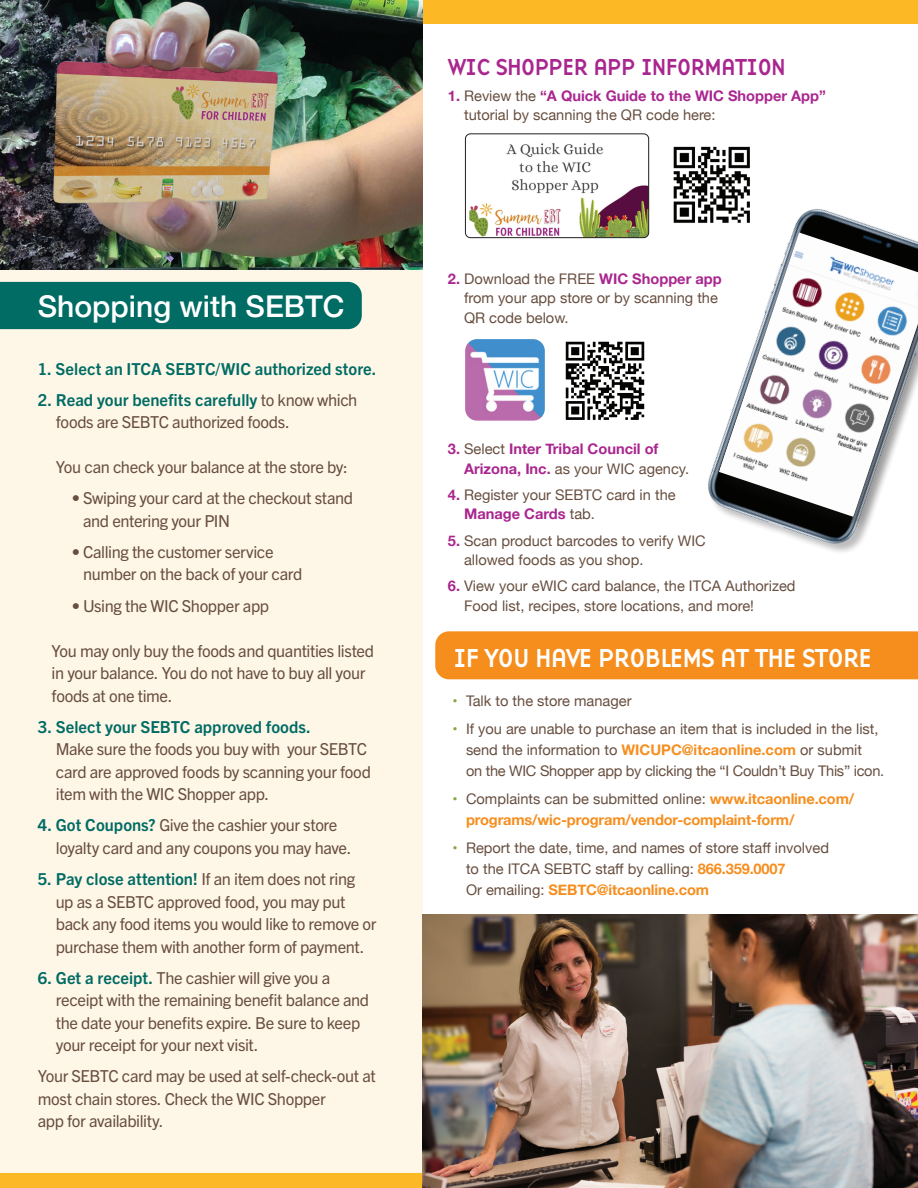
<style>
.page{position:relative;width:918px;height:1188px;background:#fff}
.page>*{position:absolute;margin:0;border:0;box-sizing:border-box;transform-origin:0 0}
.t1{font:500 30px "Helvetica Neue";color:#fff}
.t2{font:27px "Base 9 Sans OT";letter-spacing:-.09em;color:#fff}
.t3{font:24px "Base 9 Sans OT";letter-spacing:-.09em;color:#a9268f}
.t4{font:16.5px/22.5px "Trade Gothic Next LT Pro";letter-spacing:-.025em;color:#674e3f}
.t5{font:700 16.5px "Trade Gothic Next LT Pro";color:#006c64}
.t6{font:14.7px/19.5px "Helvetica Neue";color:#674e3f}
.t7{font:700 14.7px/21px "Helvetica Neue";letter-spacing:-.01em;color:#f68e1e}
.t8{font:700 14.7px/19.5px "Helvetica Neue";color:#a9268f}
.s1{font-weight:700;color:#006c64}
.s2{font-weight:700;color:#a9268f}
.s3{font-weight:400;color:#674e3f}
.s4{color:#85a63f}
.s5{font-weight:700;color:#f68e1e}
.s6{font-weight:400;color:#85a63f}
</style>
<div class="page">
<div style="left:0;top:22px;width:422px;height:1166px;background:#fef6e7"></div>
<div style="left:0;top:1174px;width:918px;height:14px;background:#fcb825"></div>
<img style="left:465px;top:339px;width:80px;height:82px">
<img style="left:469px;top:134px;width:180px;height:104px">
<div style="left:465px;top:134px;width:184px;height:104px;border:1px solid #231f20;border-radius:5px"></div>
<div style="left:0;top:282px;width:362px;height:47px;background:#006c64"></div>
<div style="left:435px;top:631px;width:483px;height:48px;background:#f68e1e"></div>
<img style="left:422px;top:914px;width:496px;height:274px">
<div style="left:0;top:0;width:918px;height:23px;background:#fcb825"></div>
<img style="left:565px;top:341px;width:80px;height:79px">
<img style="left:673px;top:146px;width:77px;height:77px">
<img style="left:692px;top:189px;width:192px;height:363px">
<div style="left:716px;top:230px;width:202px;height:304px;background:#231f20;opacity:.3"></div>
<img style="left:719px;top:232px;width:199px;height:285px">
<img style="left:0;top:0;width:422px;height:270px">
<h1 class="t1" style="left:38px;top:283px;width:308px">Shopping with SEBTC</h1>
<p class="t5" style="left:38px;top:357px;width:340px">1. Select an ITCA SEBTC/WIC authorized store.</p>
<p class="t4" style="left:56px;top:387px;width:303px;text-indent:-18px"><span class="s1">2. Read your benefits carefully</span> to know which foods are SEBTC authorized foods.</p>
<p class="t4" style="left:56px;top:455px;width:293px">You can check your balance at the store by:</p>
<p class="t4" style="left:83px;top:486px;width:272px;text-indent:-11px">• Swiping your card at the checkout stand and entering your PIN</p>
<p class="t4" style="left:83px;top:540px;width:221px;text-indent:-11px">• Calling the customer service number on the back of your card</p>
<p class="t4" style="left:72px;top:593px;width:199px">• Using the WIC Shopper app</p>
<p class="t4" style="left:52px;top:638px;width:324px">You may only buy the foods and quantities listed in your balance. You do not have to buy all your foods at one time.</p>
<p class="t5" style="left:38px;top:715px;width:275px">3. Select your SEBTC approved foods.</p>
<p class="t4" style="left:56px;top:737px;width:317px">Make sure the foods you buy with your SEBTC card are approved foods by scanning your food item with the WIC Shopper app.</p>
<p class="t4" style="left:56px;top:813px;width:297px;text-indent:-18px"><span class="s1">4. Got Coupons?</span> Give the cashier your store loyalty card and any coupons you may have.</p>
<p class="t4" style="left:56px;top:867px;width:322px;text-indent:-18px"><span class="s1">5. Pay close attention!</span> If an item does not ring up as a SEBTC approved food, you may put back any food items you would like to remove or purchase them with another form of payment.</p>
<p class="t4" style="left:56px;top:965px;width:315px;text-indent:-18px"><span class="s1">6. Get a receipt.</span> The cashier will give you a receipt with the remaining benefit balance and the date your benefits expire. Be sure to keep your receipt for your next visit.</p>
<p class="t4" style="left:38px;top:1064px;width:340px">Your SEBTC card may be used at self-check-out at most chain stores. Check the WIC Shopper<br>app for availability.</p>
<h3 class="t3" style="left:448px;top:50px;width:340px">WIC SHOPPER APP INFORMATION</h3>
<p class="t6" style="left:464px;top:87px;width:363px;text-indent:-16px"><span class="s2">1.</span> Review the <span class="s2">“A Quick Guide to the WIC Shopper App” </span>tutorial by scanning the QR code here:</p>
<p class="t6" style="left:464px;top:270px;width:259px;text-indent:-16px"><span class="s2">2.</span> Download the FREE <span class="s2">WIC Shopper app </span>from your app store or by scanning the<br>QR code below.</p>
<p class="t8" style="left:464px;top:440px;width:227px;text-indent:-16px">3. <span class="s3">Select</span> Inter Tribal Council of<br>Arizona, Inc. <span class="s3">as your WIC agency.</span></p>
<p class="t6" style="left:464px;top:486px;width:213px;text-indent:-16px"><span class="s2">4.</span> Register your SEBTC card in the<br><span class="s2">Manage Cards</span> tab.</p>
<p class="t6" style="left:464px;top:532px;width:243px;text-indent:-16px"><span class="s2">5.</span> Scan product barcodes to verify WIC allowed foods as you shop.</p>
<p class="t6" style="left:464px;top:577px;width:333px;text-indent:-16px"><span class="s2">6.</span> View your eWIC card balance, the ITCA Authorized<br>Food list, recipes, store locations, and more!</p>
<h2 class="t2" style="left:453px;top:639px;width:422px">IF YOU HAVE PROBLEMS AT THE STORE</h2>
<p class="t6" style="left:453px;top:692px;width:181px"><span class="s4">•</span> Talk to the store manager</p>
<p class="t6" style="left:466px;top:719px;width:420px;line-height:21px;text-indent:-13px"><span class="s4">•</span> If you are unable to purchase an item that is included in the list, send the information to <span class="s5">WICUPC@itcaonline.com</span> or submit<br>on the WIC Shopper app by clicking the “I Couldn’t Buy This” icon.</p>
<p class="t7" style="left:466px;top:788px;width:390px;text-indent:-13px"><span class="s6">•</span> <span class="s3">Complaints can be submitted online:</span> www.itcaonline.com/ programs/wic-program/vendor-complaint-form/</p>
<p class="t6" style="left:466px;top:838px;width:365px;line-height:21px;text-indent:-13px"><span class="s4">•</span> Report the date, time, and names of store staff involved to the ITCA SEBTC staff by calling: <span class="s5">866.359.0007<br></span>Or emailing: <span class="s5">SEBTC@itcaonline.com</span></p>
</div>
